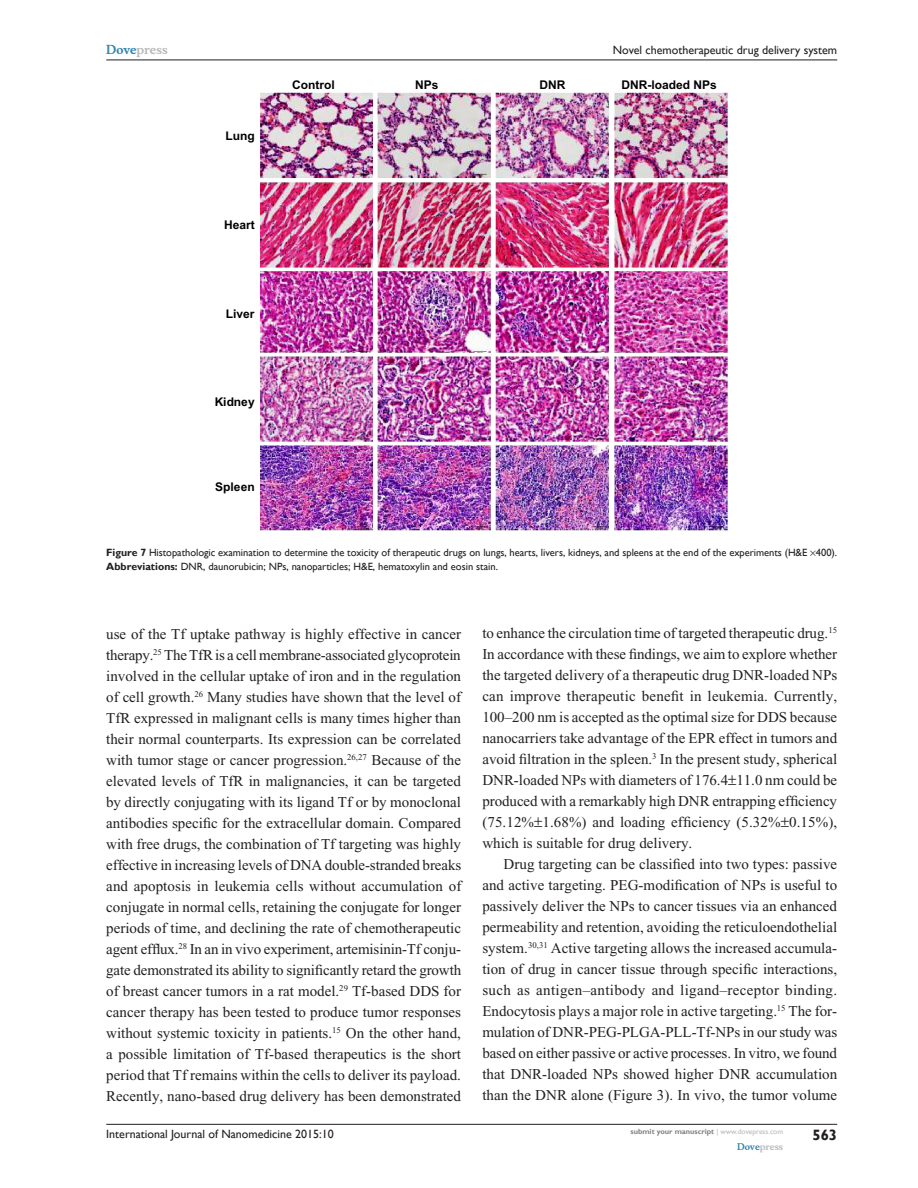
<style>
.page{position:relative;width:918px;height:1188px;background:#fff}
.page>*{position:absolute;margin:0;border:0;box-sizing:border-box;transform-origin:0 0}
.Tx{font:15px/21px "Times New Roman";color:#231f20;text-align:justify}
.t1{font:700 15px "Gill Sans";color:#231f20}
.t2{font:12px "Gill Sans";color:#231f20}
.t3{font:700 12px "Arial";color:#000}
.t4{font:700 12px "Musee";color:#b8b9bc}
.FigC{font:10.5px "Gill Sans";letter-spacing:-.005em;color:#231f20}
.FigSNRI{font:10.5px "Gill Sans";color:#231f20}
.t5{font:700 9px "Musee";color:#b8b9bc}
.t6{font:700 7.5px "Gill Sans";color:#808285}
.s1{color:#3485ae}
.s2{font-weight:700}
.s3{font-weight:400;color:#b8b9bc}
</style>
<div class="page">
<hr style="left:106px;top:1124px;width:731px;height:1px;background:#231f20">
<hr style="left:106px;top:60px;width:731px;height:1px;background:#231f20">
<img style="left:260px;top:91px;width:471px;height:440px">
<p class="t4" style="left:106px;top:43px;width:63px"><span class="s1">Dove</span>press</p>
<p class="t3" style="left:225px;top:128px;width:31px">Lung</p>
<p class="t3" style="left:224px;top:216px;width:32px">Heart</p>
<p class="t3" style="left:226px;top:305px;width:30px">Liver</p>
<p class="t3" style="left:215px;top:393px;width:42px">Kidney</p>
<p class="t3" style="left:215px;top:478px;width:41px">Spleen</p>
<p class="t3" style="left:292px;top:77px;width:44px">Control</p>
<p class="t2" style="left:613px;top:43px;width:226px">Novel chemotherapeutic drug delivery system</p>
<p class="t3" style="left:415px;top:77px;width:25px">NPs</p>
<p class="t3" style="left:539px;top:77px;width:27px">DNR</p>
<p class="t3" style="left:622px;top:77px;width:97px">DNR-loaded NPs</p>
<p class="FigC" style="left:106px;top:547px;width:732px"><span class="s2">Figure 7</span> Histopathologic examination to determine the toxicity of therapeutic drugs on lungs, hearts, livers, kidneys, and spleens at the end of the experiments (H&amp;E 400).</p>
<p class="FigSNRI" style="left:106px;top:560px;width:393px"><span class="s2">Abbreviations:</span> DNR, daunorubicin; NPs, nanoparticles; H&amp;E, hematoxylin and eosin stain.</p>
<p class="Tx" style="left:106px;top:623px;width:357px">use of the Tf uptake pathway is highly effective in cancer therapy.<sup>25</sup> The TfR is a cell membrane-associated glycoprotein involved in the cellular uptake of iron and in the regulation of cell growth.<sup>26</sup> Many studies have shown that the level of TfR expressed in malignant cells is many times higher than their normal counterparts. Its expression can be correlated with tumor stage or cancer progression.<sup>26,27</sup> Because of the elevated levels of TfR in malignancies, it can be targeted by directly conjugating with its ligand Tf or by monoclonal antibodies specific for the extracellular domain. Compared with free drugs, the combination of Tf targeting was highly effective in increasing levels of DNA double-stranded breaks and apoptosis in leukemia cells without accumulation of conjugate in normal cells, retaining the conjugate for longer periods of time, and declining the rate of chemotherapeutic agent efflux.<sup>28</sup> In an in vivo experiment, artemisinin-Tf conju&shy;gate demonstrated its ability to significantly retard the growth of breast cancer tumors in a rat model.<sup>29</sup> Tf-based DDS for cancer therapy has been tested to produce tumor responses without systemic toxicity in patients.<sup>15</sup> On the other hand, a possible limitation of Tf-based therapeutics is the short period that Tf remains within the cells to deliver its payload.<br>Recently, nano-based drug delivery has been demonstrated</p>
<p class="Tx" style="left:482px;top:623px;width:356px">to enhance the circulation time of targeted therapeutic drug.<sup>15<br></sup>In accordance with these findings, we aim to explore whether the targeted delivery of a therapeutic drug DNR-loaded NPs can improve therapeutic benefit in leukemia. Currently, 100–200 nm is accepted as the optimal size for DDS because nanocarriers take advantage of the EPR effect in tumors and avoid filtration in the spleen.<sup>3</sup> In the present study, spherical DNR-loaded NPs with diameters of 176.4 11.0 nm could be produced with a remarkably high DNR entrapping efficiency (75.12% 1.68%) and loading efficiency (5.32% 0.15%), which is suitable for drug delivery.</p>
<p class="Tx" style="left:482px;top:854px;width:356px;text-indent:21px">Drug targeting can be classified into two types: passive and active targeting. PEG-modification of NPs is useful to passively deliver the NPs to cancer tissues via an enhanced permeability and retention, avoiding the reticuloendothelial system.<sup>30,31</sup> Active targeting allows the increased accumula&shy;tion of drug in cancer tissue through specific interactions, such as antigen–antibody and ligand–receptor binding.<br>Endocytosis plays a major role in active targeting.<sup>15</sup> The for&shy;mulation of DNR-PEG-PLGA-PLL-Tf-NPs in our study was based on either passive or active processes. In vitro, we found that DNR-loaded NPs showed higher DNR accumulation than the DNR alone (Figure 3). In vivo, the tumor volume</p>
<p class="t2" style="left:106px;top:1127px;width:229px">International Journal of Nanomedicine 2015:10</p>
<p class="t6" style="left:631px;top:1127px;width:154px">submit your manuscript <span class="s3">| www.dovepress.com</span></p>
<p class="t5" style="left:737px;top:1141px;width:48px"><span class="s1">Dove</span>press</p>
<p class="t1" style="left:812px;top:1126px;width:26px">563</p>
</div>
